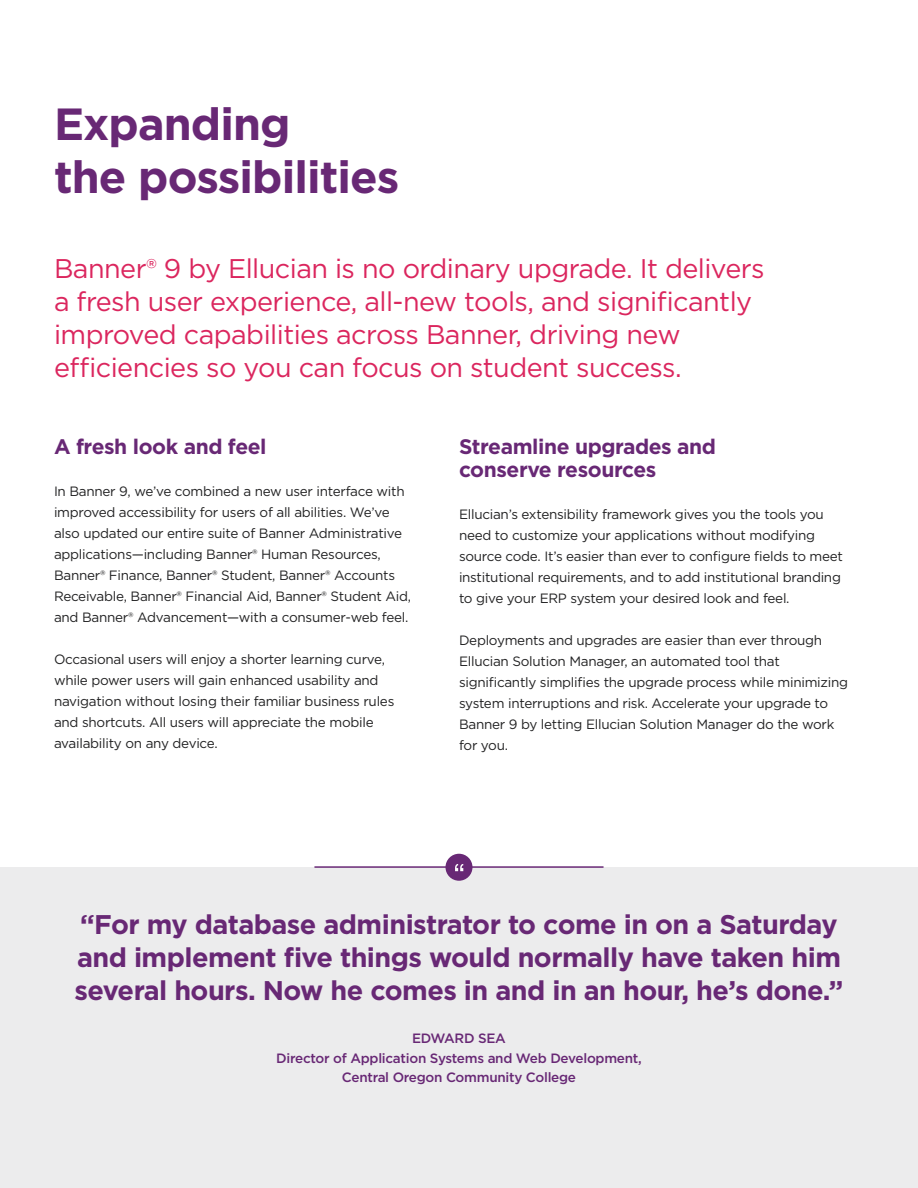
<style>
.page{position:relative;width:918px;height:1188px;background:#fff}
.page>*{position:absolute;margin:0;border:0;box-sizing:border-box;transform-origin:0 0}
.t1{font:700 45px/52.5px "Gotham";letter-spacing:-.02em;color:#682875}
.t2{font:27px/33px "Gotham";letter-spacing:-.02em;color:#db265e}
.t3{font:700 27px/33px "Gotham";letter-spacing:-.02em;color:#682875}
.t4{font:700 21px/22.5px "Gotham";letter-spacing:-.02em;color:#682875}
.t5{font:13.5px/21px "Gotham";letter-spacing:-.02em;color:#222223}
.t6{font:500 13.5px/19.5px "Gotham";letter-spacing:-.02em;color:#682875;text-align:center}
</style>
<div class="page">
<div style="left:0;top:867px;width:918px;height:321px;background:#e9e9ea"></div>
<hr style="left:314px;top:866px;width:290px;height:2px;background:#682875">
<div style="left:446px;top:854px;width:26px;height:27px;background:#682875;border-radius:50%"></div>
<svg style="left:455px;top:864px;width:8px;height:7px"></svg>
<h1 class="t1" style="left:54px;top:98px;width:347px">Expanding<br>the possibilities</h1>
<h2 class="t2" style="left:54px;top:252px;width:712px">Banner® 9 by Ellucian is no ordinary upgrade. It delivers a fresh user experience, all-new tools, and significantly improved capabilities across Banner, driving new efficiencies so you can focus on student success.</h2>
<h3 class="t4" style="left:54px;top:435px;width:214px">A fresh look and feel</h3>
<p class="t5" style="left:54px;top:481px;width:359px">In Banner 9, we’ve combined a new user interface with improved accessibility for users of all abilities. We’ve also updated our entire suite of Banner Administrative applications—including Banner® Human Resources, Banner® Finance, Banner® Student, Banner® Accounts Receivable, Banner® Financial Aid, Banner® Student Aid, and Banner® Advancement—with a consumer-web feel.</p>
<p class="t5" style="left:54px;top:649px;width:342px">Occasional users will enjoy a shorter learning curve, while power users will gain enhanced usability and navigation without losing their familiar business rules and shortcuts. All users will appreciate the mobile availability on any device.</p>
<h3 class="t4" style="left:459px;top:435px;width:259px">Streamline upgrades and conserve resources</h3>
<p class="t5" style="left:459px;top:503px;width:386px">Ellucian’s extensibility framework gives you the tools you need to customize your applications without modifying source code. It’s easier than ever to configure fields to meet institutional requirements, and to add institutional branding to give your ERP system your desired look and feel.</p>
<p class="t5" style="left:459px;top:629px;width:391px">Deployments and upgrades are easier than ever through Ellucian Solution Manager, an automated tool that significantly simplifies the upgrade process while minimizing system interruptions and risk. Accelerate your upgrade to Banner 9 by letting Ellucian Solution Manager do the work for you.</p>
<h2 class="t3" style="left:74px;top:908px;width:771px">“For my database administrator to come in on a Saturday and implement five things would normally have taken him several hours. Now he comes in and in an hour, he’s done.”</h2>
<p class="t6" style="left:276px;top:1029px;width:367px">EDWARD SEA<br>Director of Application Systems and Web Development,<br>Central Oregon Community College</p>
</div>
